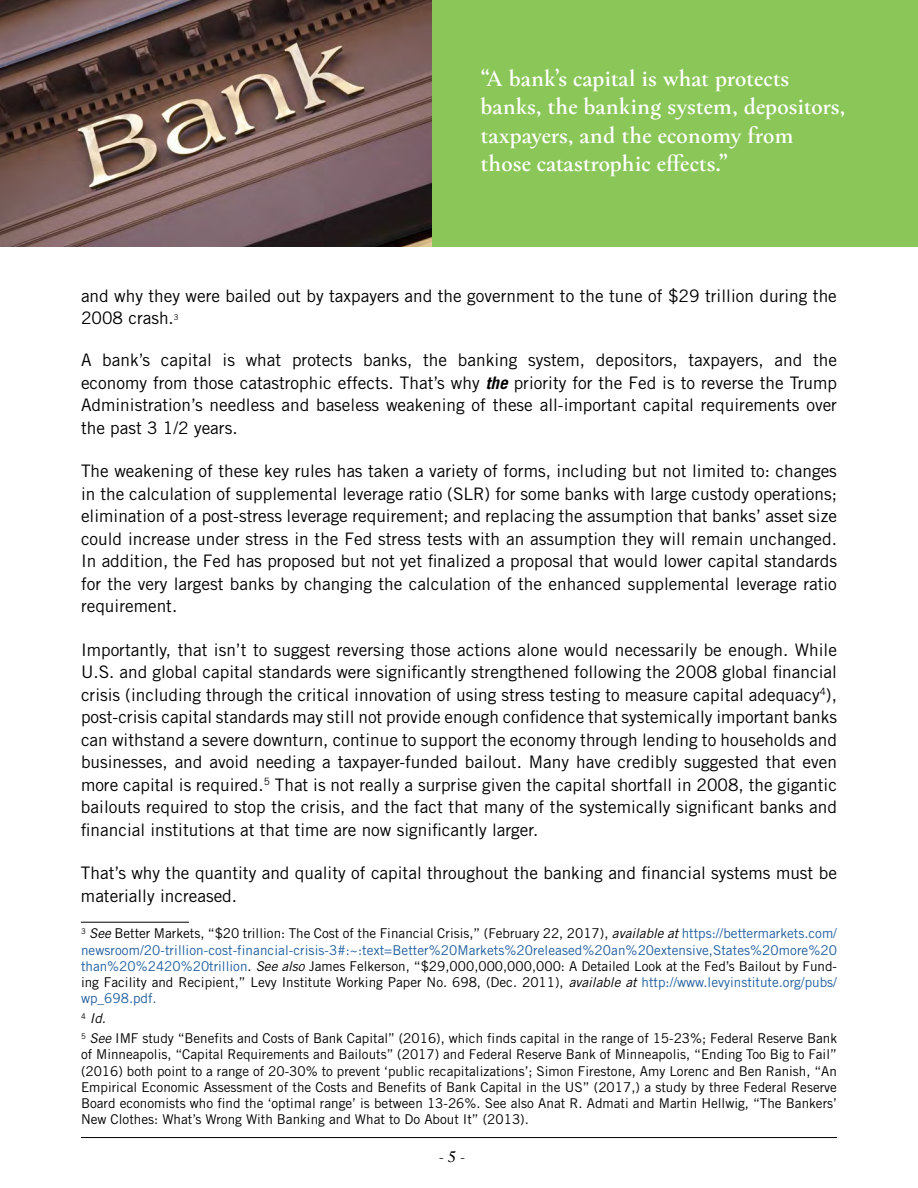
<style>
.page{position:relative;width:918px;height:1188px;background:#fff}
.page>*{position:absolute;margin:0;border:0;box-sizing:border-box;transform-origin:0 0}
.t1{font:600 24px/28.5px "W Hermann";letter-spacing:-.01em;color:#fff}
.t2{font:17.25px/22.5px "Trade Gothic LT Std";color:#000;text-align:justify}
.t3{font:16.5px "W Hermann";color:#000}
.t4{font:13.5px/16.2px "Trade Gothic LT Std";color:#000;text-align:justify}
.s1{font-weight:700;font-style:italic}
.s2{font-style:italic}
.s3{color:#215e9e}
</style>
<div class="page">
<hr style="left:81px;top:1137px;width:756px;height:1px;background:#000">
<hr style="left:81px;top:922px;width:108px;height:1px;background:#000">
<div style="left:432px;top:0;width:486px;height:246px;background:#8ac758"></div>
<img style="left:0;top:0;width:432px;height:246px">
<h1 class="t1" style="left:481px;top:62px;width:366px">“A bank’s capital is what protects banks, the banking system, depositors, taxpayers, and the economy from those catastrophic effects.”</h1>
<p class="t2" style="left:81px;top:284px;width:757px">and why they were bailed out by taxpayers and the government to the tune of $29 trillion during the<br>2008 crash.<sup>3</sup></p>
<p class="t2" style="left:81px;top:349px;width:758px">A bank’s capital is what protects banks, the banking system, depositors, taxpayers, and the economy from those catastrophic effects. That’s why <span class="s1">the</span> priority for the Fed is to reverse the Trump Administration’s needless and baseless weakening of these all-important capital requirements over the past 3 1/2 years.</p>
<p class="t2" style="left:81px;top:460px;width:758px">The weakening of these key rules has taken a variety of forms, including but not limited to: changes in the calculation of supplemental leverage ratio (SLR) for some banks with large custody operations; elimination of a post-stress leverage requirement; and replacing the assumption that banks’ asset size could increase under stress in the Fed stress tests with an assumption they will remain unchanged.<br>In addition, the Fed has proposed but not yet finalized a proposal that would lower capital standards for the very largest banks by changing the calculation of the enhanced supplemental leverage ratio requirement.</p>
<p class="t2" style="left:81px;top:638px;width:758px">Importantly, that isn’t to suggest reversing those actions alone would necessarily be enough. While U.S. and global capital standards were significantly strengthened following the 2008 global financial crisis (including through the critical innovation of using stress testing to measure capital adequacy<sup>4</sup>), post-crisis capital standards may still not provide enough confidence that systemically important banks can withstand a severe downturn, continue to support the economy through lending to households and businesses, and avoid needing a taxpayer-funded bailout. Many have credibly suggested that even more capital is required.<sup>5</sup> That is not really a surprise given the capital shortfall in 2008, the gigantic bailouts required to stop the crisis, and the fact that many of the systemically significant banks and financial institutions at that time are now significantly larger.</p>
<p class="t2" style="left:81px;top:862px;width:758px">That’s why the quantity and quality of capital throughout the banking and financial systems must be materially increased.</p>
<p class="t4" style="left:81px;top:925px;width:758px"><sup>3</sup> <span class="s2">See</span> Better Markets, “$20 trillion: The Cost of the Financial Crisis,” (February 22, 2017), <span class="s2">available at</span> <span class="s3">https://bettermarkets.com/ newsroom/20-trillion-cost-financial-crisis-3#:~:text=Better%20Markets%20released%20an%20extensive,States%20more%20 than%20%2420%20trillion</span>. <span class="s2">See also</span> James Felkerson, “$29,000,000,000,000: A Detailed Look at the Fed’s Bailout by Fund&shy;ing Facility and Recipient,” Levy Institute Working Paper No. 698, (Dec. 2011), <span class="s2">available at</span> <span class="s3">http://www.levyinstitute.org/pubs/ wp_698.pdf.</span></p>
<p class="t4" style="left:81px;top:1008px;width:758px;line-height:20px"><sup>4</sup> <span class="s2">Id.<br></span><sup>5</sup> <span class="s2">See</span> IMF study “Benefits and Costs of Bank Capital” (2016), which finds capital in the range of 15-23%; Federal Reserve Bank</p>
<p class="t4" style="left:81px;top:1046px;width:758px">of Minneapolis, “Capital Requirements and Bailouts” (2017) and Federal Reserve Bank of Minneapolis, “Ending Too Big to Fail” (2016) both point to a range of 20-30% to prevent ‘public recapitalizations’; Simon Firestone, Amy Lorenc and Ben Ranish, “An Empirical Economic Assessment of the Costs and Benefits of Bank Capital in the US” (2017,) a study by three Federal Reserve Board economists who find the ‘optimal range’ is between 13-26%. See also Anat R. Admati and Martin Hellwig, “The Bankers’ New Clothes: What’s Wrong With Banking and What to Do About It” (2013).</p>
<p class="t3" style="left:439px;top:1145px;width:28px">- 5 -</p>
</div>
